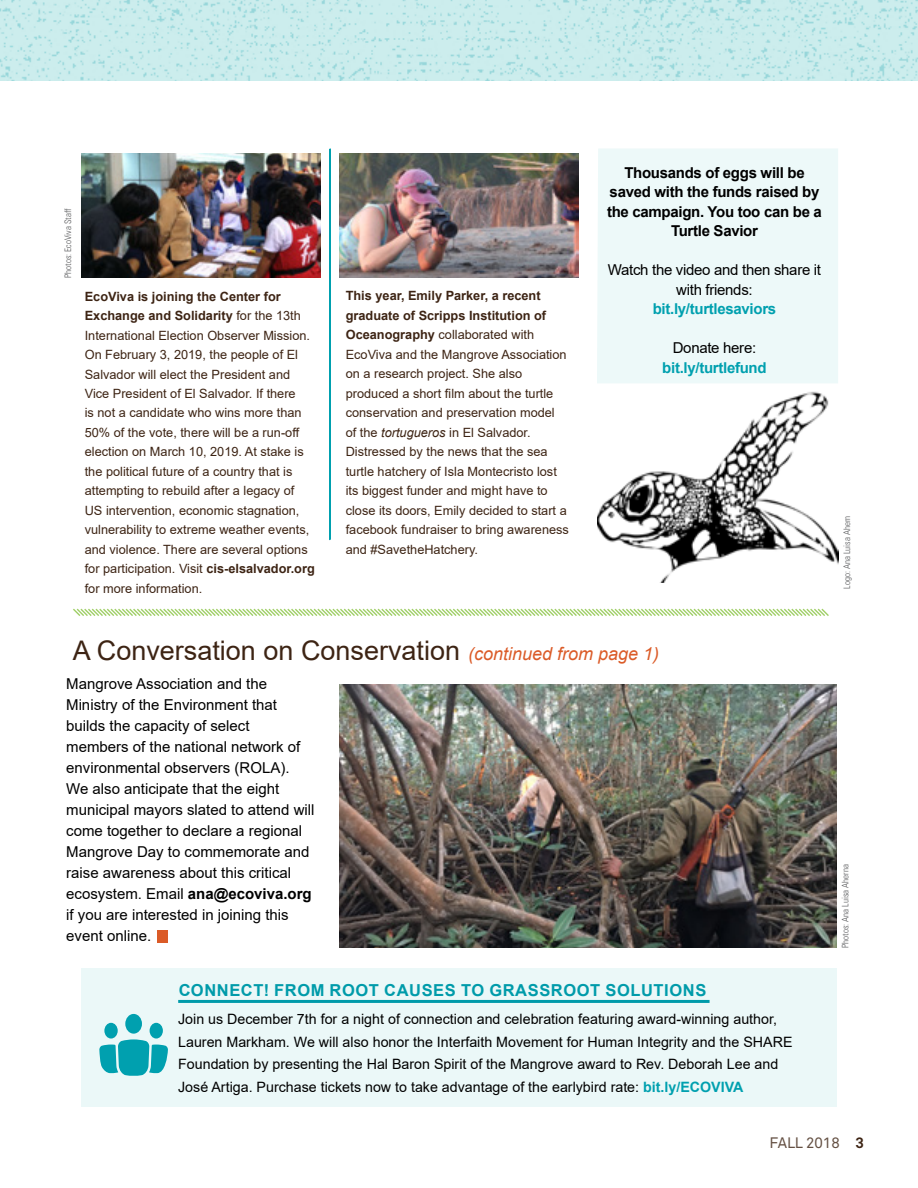
<style>
.page{position:relative;width:918px;height:1188px;background:#fff}
.page>*{position:absolute;margin:0;border:0;box-sizing:border-box;transform-origin:0 0}
.t1{font:27px "Arial";color:#3d2414}
.t2{font:700 16.5px "Arial";letter-spacing:.035em;color:#00a0af}
.t3{font:15px/21px "Arial";color:#000}
.t4{font:700 15px/19.5px "Arial";letter-spacing:-.02em;color:#000;text-align:center}
.t5{font:15px/19.5px "Arial";letter-spacing:-.02em;color:#000;text-align:center}
.t6{font:700 15px "Arial";letter-spacing:-.02em;color:#00a0af}
.t7{font:15px "Akkurat";color:#645043}
.t8{font:14.25px/22.5px "Arial";color:#000}
.t9{font:12.75px/19.5px "Arial";color:#3d2414}
.t10{font:300 condensed 9px "Univers LT";color:#58595b}
.s1{font-weight:700}
.s2{font-style:italic}
.s3{font-style:italic;font-size:18px;color:#db5b28}
.s4{font-weight:700;color:#00a0af}
.s5{font-weight:700;color:#3d2414}
</style>
<div class="page">
<div style="left:81px;top:969px;width:756px;height:138px;background:#ebf8f8"></div>
<img style="left:81px;top:153px;width:240px;height:125px">
<img style="left:339px;top:153px;width:239px;height:125px">
<svg style="left:329px;top:148px;width:2px;height:392px"></svg>
<img style="left:0;top:0;width:918px;height:81px">
<svg style="left:73px;top:608px;width:756px;height:8px"></svg>
<div style="left:597px;top:149px;width:241px;height:234px;background:#edf9f9"></div>
<img style="left:597px;top:392px;width:241px;height:190px">
<img style="left:339px;top:684px;width:498px;height:264px">
<div style="left:150px;top:1023px;width:13px;height:16px;background:#00a0af;border-radius:50%"></div>
<div style="left:104px;top:1023px;width:14px;height:16px;background:#00a0af;border-radius:50%"></div>
<div style="left:125px;top:1014px;width:17px;height:20px;background:#00a0af;border-radius:50%"></div>
<svg style="left:99px;top:1039px;width:69px;height:37px"></svg>
<div style="left:157px;top:930px;width:11px;height:13px;background:#db5b27"></div>
<hr style="left:178px;top:1000px;width:532px;height:3px;background:#00a0af">
<p class="t10" style="left:63px;top:278px;width:71px;rotate:-90deg">Photos: EcoViva Staff</p>
<p class="t9" style="left:85px;top:286px;width:232px"><span class="s1">EcoViva is joining the Center for Exchange and Solidarity</span> for the 13th International Election Observer Mission.<br>On February 3, 2019, the people of El Salvador will elect the President and Vice President of El Salvador. If there<br>is not a candidate who wins more than 50% of the vote, there will be a run-off election on March 10, 2019. At stake is the political future of a country that is attempting to rebuild after a legacy of US intervention, economic stagnation, vulnerability to extreme weather events, and violence. There are several options for participation. Visit <span class="s1">cis-elsalvador.org </span>for more information.</p>
<p class="t9" style="left:346px;top:286px;width:225px"><span class="s1">This year, Emily Parker, a recent graduate of Scripps Institution of Oceanography</span> collaborated with EcoViva and the Mangrove Association on a research project. She also produced a short film about the turtle conservation and preservation model<br>of the <span class="s2">tortugueros</span> in El Salvador.<br>Distressed by the news that the sea turtle hatchery of Isla Montecristo lost its biggest funder and might have to close its doors, Emily decided to start a facebook fundraiser to bring awareness and #SavetheHatchery.</p>
<p class="t4" style="left:607px;top:163px;width:216px">Thousands of eggs will be saved with the funds raised by the campaign. You too can be a<br>Turtle Savior</p>
<p class="t5" style="left:608px;top:260px;width:215px">Watch the video and then share it with friends:</p>
<p class="t6" style="left:653px;top:298px;width:125px">bit.ly/turtlesaviors</p>
<p class="t5" style="left:673px;top:338px;width:85px">Donate here:</p>
<p class="t6" style="left:662px;top:357px;width:106px">bit.ly/turtlefund</p>
<h1 class="t1" style="left:73px;top:632px;width:588px">A Conversation on Conservation <span class="s3">(continued from page 1)</span></h1>
<p class="t3" style="left:66px;top:673px;width:250px">Mangrove Association and the<br>Ministry of the Environment that builds the capacity of select members of the national network of environmental observers (ROLA).<br>We also anticipate that the eight municipal mayors slated to attend will come together to declare a regional<br>Mangrove Day to commemorate and raise awareness about this critical ecosystem. Email <span class="s1">ana@ecoviva.org </span>if you are interested in joining this event online.</p>
<p class="t2" style="left:178px;top:978px;width:529px">CONNECT! FROM ROOT CAUSES TO GRASSROOT SOLUTIONS</p>
<p class="t8" style="left:178px;top:1008px;width:616px">Join us December 7th for a night of connection and celebration featuring award-winning author, Lauren Markham. We will also honor the Interfaith Movement for Human Integrity and the SHARE Foundation by presenting the Hal Baron Spirit of the Mangrove award to Rev. Deborah Lee and José Artiga. Purchase tickets now to take advantage of the earlybird rate: <span class="s4">bit.ly/ECOVIVA</span></p>
<p class="t10" style="left:842px;top:589px;width:74px;rotate:-90deg">Logo: Ana Luisa Ahern</p>
<p class="t10" style="left:840px;top:948px;width:85px;rotate:-90deg">Photos: Ana Luisa Aherna</p>
<p class="t7" style="left:769px;top:1133px;width:96px">FALL 2018 <span class="s5">3</span></p>
</div>
